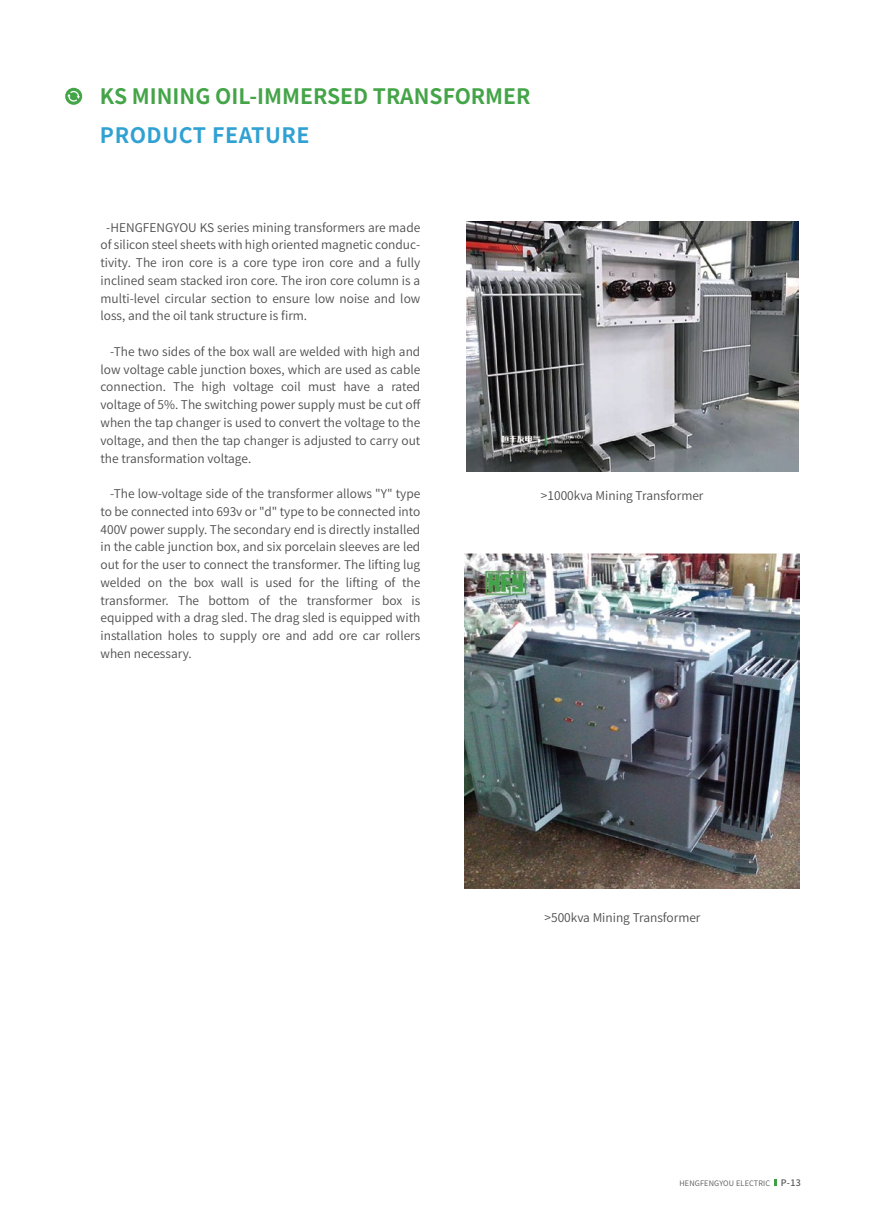
<style>
.page{position:relative;width:893px;height:1212px;background:#fff}
.page>*{position:absolute;margin:0;border:0;box-sizing:border-box;transform-origin:0 0}
.t1{font:700 21.3px "Source Han Sans CN";color:#44a448}
.t2{font:700 21.3px "Source Han Sans CN";letter-spacing:.025em;color:#30a1d2}
.t3{font:12px/17.7px "Source Han Sans CN";color:#4d4d4d;text-align:justify}
.t4{font:7.5px "Source Han Sans CN";letter-spacing:.02em;color:#595757}
.s1{font-weight:500;font-size:9px}
</style>
<div class="page">
<img style="left:466px;top:222px;width:332px;height:249px">
<img style="left:465px;top:553px;width:335px;height:335px">
<div style="left:65px;top:88px;width:17px;height:17px;background:#44a448;border-radius:50%"></div>
<svg style="left:67px;top:91px;width:13px;height:11px"></svg>
<svg style="left:774px;top:1179px;width:3px;height:7px"></svg>
<h1 class="t1" style="left:100px;top:85px;width:432px">KS MINING OIL-IMMERSED TRANSFORMER</h1>
<h1 class="t2" style="left:100px;top:123px;width:211px">PRODUCT FEATURE</h1>
<p class="t3" style="left:101px;top:219px;width:321px;text-indent:6px">-HENGFENGYOU KS series mining transformers are made of silicon steel sheets with high oriented magnetic conduc&shy;tivity. The iron core is a core type iron core and a fully inclined seam stacked iron core. The iron core column is a multi-level circular section to ensure low noise and low loss, and the oil tank structure is firm.</p>
<p class="t3" style="left:101px;top:343px;width:322px;text-indent:10px">-The two sides of the box wall are welded with high and low voltage cable junction boxes, which are used as cable connection. The high voltage coil must have a rated voltage of 5%. The switching power supply must be cut off when the tap changer is used to convert the voltage to the voltage, and then the tap changer is adjusted to carry out the transformation voltage.</p>
<p class="t3" style="left:101px;top:485px;width:321px;text-indent:10px">-The low-voltage side of the transformer allows "Y" type to be connected into 693v or "d" type to be connected into 400V power supply. The secondary end is directly installed in the cable junction box, and six porcelain sleeves are led out for the user to connect the transformer. The lifting lug welded on the box wall is used for the lifting of the transformer. The bottom of the transformer box is equipped with a drag sled. The drag sled is equipped with installation holes to supply ore and add ore car rollers when necessary.</p>
<p class="t3" style="left:541px;top:487px;width:164px">&gt;1000kva Mining Transformer</p>
<p class="t3" style="left:545px;top:909px;width:157px">&gt;500kva Mining Transformer</p>
<p class="t4" style="left:679px;top:1179px;width:123px">HENGFENGYOU ELECTRIC <span class="s1">P-13</span></p>
</div>
